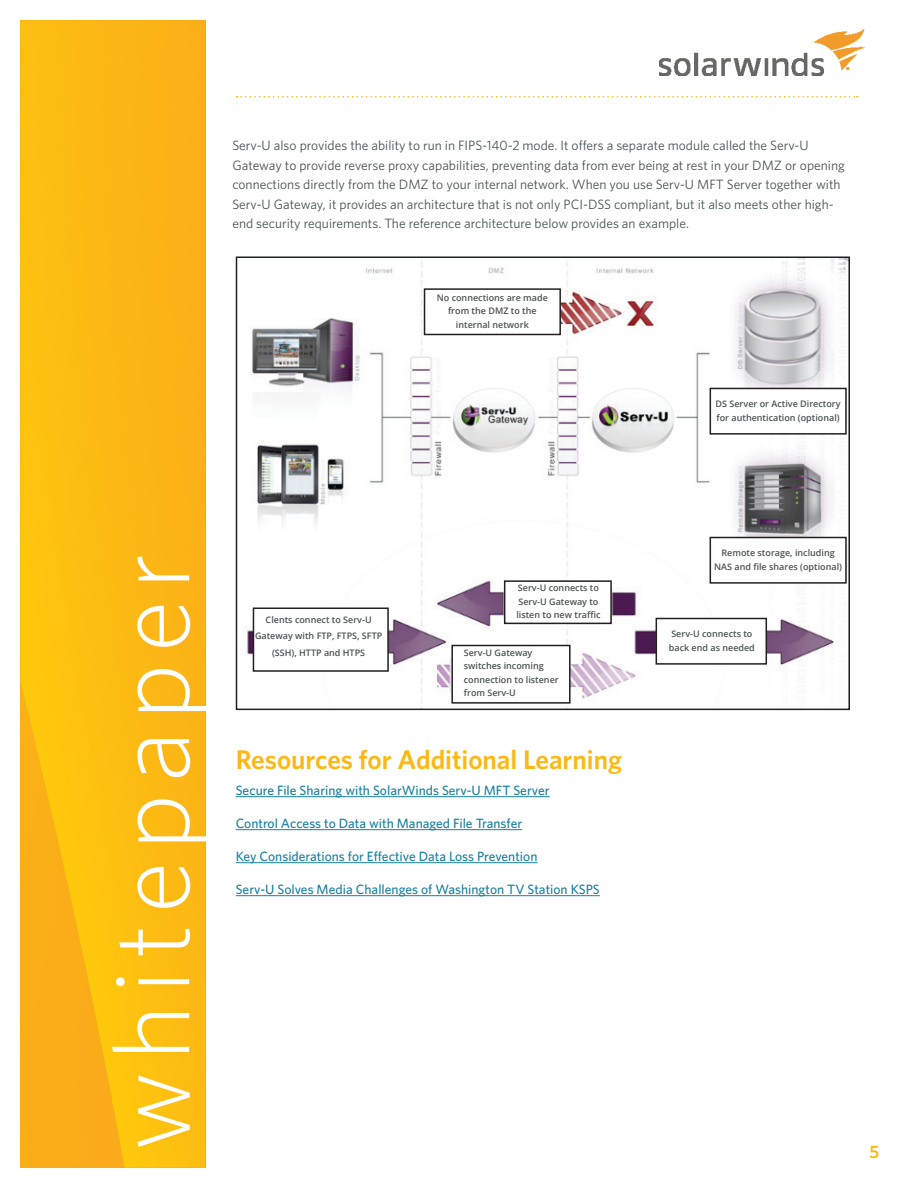
<style>
.page{position:relative;width:918px;height:1188px;background:#fff}
.page>*{position:absolute;margin:0;border:0;box-sizing:border-box;transform-origin:0 0}
.t1{font:300 108px "Whitney";letter-spacing:.1em;color:#fff}
.t2{font:600 27px "Whitney";color:#fcb814}
.t3{font:600 18px "Whitney";color:#fcb814}
.t4{font:13.5px/19.5px "Whitney";color:#4b5252}
.t5{font:500 13.5px "Whitney";color:#1a80a1}
.t6{font:600 9px/13.5px "Open Sans";color:#4b5252}
</style>
<div class="page">
<img style="left:660px;top:29px;width:204px;height:47px">
<div style="left:20px;top:881px;width:92px;height:287px;background:#faad19"></div>
<img style="left:112px;top:20px;width:93px;height:1148px">
<img style="left:66px;top:20px;width:47px;height:1087px">
<img style="left:20px;top:20px;width:47px;height:861px">
<svg style="left:237px;top:96px;width:621px;height:1px"></svg>
<hr style="left:236px;top:796px;width:314px;height:1px;background:#1a80a1">
<hr style="left:236px;top:829px;width:286px;height:1px;background:#1a80a1">
<hr style="left:236px;top:862px;width:301px;height:1px;background:#1a80a1">
<hr style="left:236px;top:895px;width:364px;height:1px;background:#1a80a1">
<img style="left:246px;top:259px;width:601px;height:445px">
<div style="left:236px;top:256px;width:614px;height:454px;border:2px solid #1f2020"></div>
<div style="left:253px;top:608px;width:135px;height:63px;background:#fff"></div>
<div style="left:253px;top:608px;width:136px;height:64px;border:2px solid #231f20"></div>
<div style="left:505px;top:581px;width:106px;height:42px;background:#fff"></div>
<div style="left:504px;top:580px;width:108px;height:44px;border:2px solid #231f20"></div>
<div style="left:452px;top:646px;width:118px;height:57px;background:#fff"></div>
<div style="left:451px;top:645px;width:120px;height:59px;border:2px solid #231f20"></div>
<div style="left:656px;top:619px;width:110px;height:45px;background:#fff"></div>
<div style="left:656px;top:618px;width:111px;height:47px;border:2px solid #231f20"></div>
<div style="left:710px;top:538px;width:136px;height:45px;background:#fff"></div>
<div style="left:710px;top:537px;width:137px;height:47px;border:2px solid #231f20"></div>
<div style="left:710px;top:388px;width:136px;height:46px;background:#fff"></div>
<div style="left:710px;top:388px;width:137px;height:47px;border:2px solid #231f20"></div>
<div style="left:425px;top:289px;width:135px;height:45px;background:#fff"></div>
<div style="left:424px;top:288px;width:137px;height:47px;border:2px solid #231f20"></div>
<p class="t4" style="left:232px;top:135px;width:614px">Serv-U also provides the ability to run in FIPS-140-2 mode. It offers a separate module called the Serv-U Gateway to provide reverse proxy capabilities, preventing data from ever being at rest in your DMZ or opening connections directly from the DMZ to your internal network. When you use Serv-U MFT Server together with Serv-U Gateway, it provides an architecture that is not only PCI-DSS compliant, but it also meets other high&shy;end security requirements. The reference architecture below provides an example.</p>
<p class="t6" style="left:437px;top:290px;width:113px;text-align:center">No connections are made from the DMZ to the internal network</p>
<p class="t6" style="left:716px;top:397px;width:127px">DS Server or Active Directory for authentication (optional)</p>
<h1 class="t1" style="left:89px;top:1151px;width:599px;rotate:-90deg">whitepaper</h1>
<p class="t6" style="left:255px;top:611px;width:129px;line-height:16.5px;text-align:center">Clents connect to Serv-U<br>Gateway with FTP, FTPS, SFTP (SSH), HTTP and HTPS</p>
<p class="t6" style="left:516px;top:581px;width:86px">Serv-U connects to<br>Serv-U Gateway to listen to new traffic</p>
<p class="t6" style="left:464px;top:646px;width:96px">Serv-U Gateway switches incoming connection to listener from Serv-U</p>
<h2 class="t2" style="left:236px;top:743px;width:388px">Resources for Additional Learning</h2>
<p class="t5" style="left:236px;top:782px;width:315px">Secure File Sharing with SolarWinds Serv-U MFT Server</p>
<p class="t5" style="left:236px;top:815px;width:288px">Control Access to Data with Managed File Transfer</p>
<p class="t5" style="left:236px;top:848px;width:303px">Key Considerations for Effective Data Loss Prevention</p>
<p class="t5" style="left:236px;top:881px;width:366px">Serv-U Solves Media Challenges of Washington TV Station KSPS</p>
<p class="t6" style="left:714px;top:546px;width:129px;text-align:center">Remote storage, including<br>NAS and file shares (optional)</p>
<p class="t6" style="left:669px;top:627px;width:88px">Serv-U connects to back end as needed</p>
<h3 class="t3" style="left:870px;top:1141px;width:11px">5</h3>
</div>
